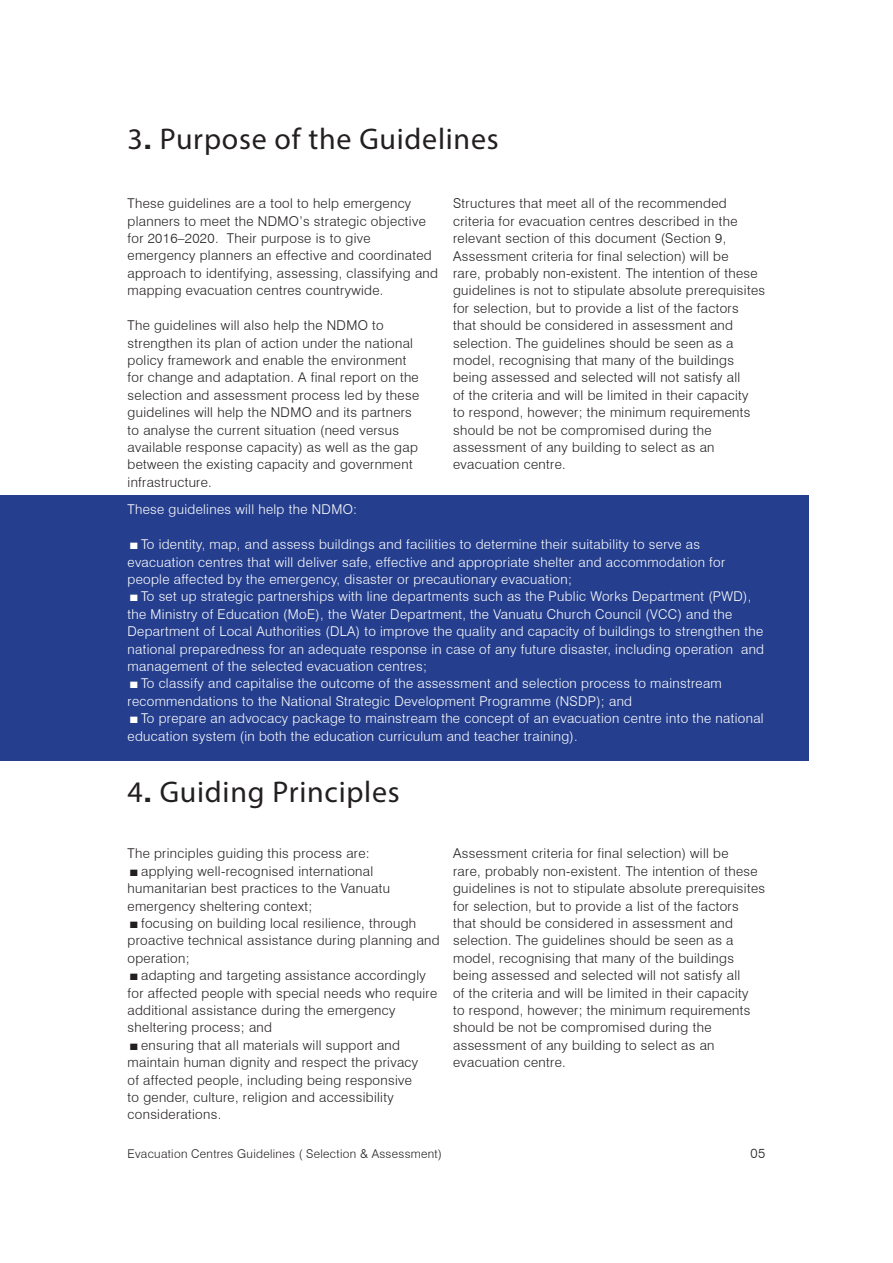
<style>
.page{position:relative;width:893px;height:1263px;background:#fff}
.page>*{position:absolute;margin:0;border:0;box-sizing:border-box;transform-origin:0 0}
.t1{font:30px "Myriad Pro";letter-spacing:.025em;color:#231f20}
.t2{font:300 13.5px/17.4px "Swiss 721 BT";letter-spacing:.025em;color:#231f20}
.t3{font:300 13.5px/17.4px "Swiss 721 BT";letter-spacing:.025em;color:#fff}
.t4{font:300 12px "Swiss 721 BT";letter-spacing:.025em;color:#231f20}
.s1{font-family:"Swiss 721 BT";font-weight:900;font-stretch:expanded;font-size:18px}
.s2{font-weight:900;font-stretch:expanded;font-size:27px}
</style>
<div class="page">
<div style="left:0;top:495px;width:808px;height:266px;background:#253f8e"></div>
<h1 class="t1" style="left:127px;top:120px;width:373px">3<span class="s1">.</span> Purpose of the Guidelines</h1>
<p class="t2" style="left:128px;top:195px;width:312px">These guidelines are a tool to help emergency planners to meet the NDMO’s strategic objective for 2016–2020. Their purpose is to give emergency planners an effective and coordinated approach to identifying, assessing, classifying and mapping evacuation centres countrywide.</p>
<p class="t2" style="left:128px;top:316px;width:293px">The guidelines will also help the NDMO to strengthen its plan of action under the national policy framework and enable the environment for change and adaptation. A final report on the selection and assessment process led by these guidelines will help the NDMO and its partners to analyse the current situation (need versus available response capacity) as well as the gap between the existing capacity and government infrastructure.</p>
<p class="t2" style="left:453px;top:195px;width:314px">Structures that meet all of the recommended criteria for evacuation centres described in the relevant section of this document (Section 9, Assessment criteria for final selection) will be<br>rare, probably non-existent. The intention of these guidelines is not to stipulate absolute prerequisites for selection, but to provide a list of the factors<br>that should be considered in assessment and selection. The guidelines should be seen as a model, recognising that many of the buildings being assessed and selected will not satisfy all<br>of the criteria and will be limited in their capacity<br>to respond, however; the minimum requirements should be not be compromised during the assessment of any building to select as an evacuation centre.</p>
<p class="t3" style="left:128px;top:501px;width:231px">These guidelines will help the NDMO:</p>
<p class="t3" style="left:128px;top:535px;width:638px"><span class="s2">.</span>To identity, map, and assess buildings and facilities to determine their suitability to serve as evacuation centres that will deliver safe, effective and appropriate shelter and accommodation for people affected by the emergency, disaster or precautionary evacuation;<br><span class="s2">.</span>To set up strategic partnerships with line departments such as the Public Works Department (PWD), the Ministry of Education (MoE), the Water Department, the Vanuatu Church Council (VCC) and the Department of Local Authorities (DLA) to improve the quality and capacity of buildings to strengthen the national preparedness for an adequate response in case of any future disaster, including operation and management of the selected evacuation centres;<br><span class="s2">.</span>To classify and capitalise the outcome of the assessment and selection process to mainstream recommendations to the National Strategic Development Programme (NSDP); and<br><span class="s2">.</span>To prepare an advocacy package to mainstream the concept of an evacuation centre into the national education system (in both the education curriculum and teacher training).</p>
<h1 class="t1" style="left:127px;top:773px;width:274px">4<span class="s1">.</span> Guiding Principles</h1>
<p class="t2" style="left:128px;top:845px;width:314px">The principles guiding this process are:<br><span class="s2">.</span>applying well-recognised international humanitarian best practices to the Vanuatu emergency sheltering context;<br><span class="s2">.</span>focusing on building local resilience, through proactive technical assistance during planning and operation;<br><span class="s2">.</span>adapting and targeting assistance accordingly for affected people with special needs who require additional assistance during the emergency sheltering process; and<br><span class="s2">.</span>ensuring that all materials will support and maintain human dignity and respect the privacy<br>of affected people, including being responsive<br>to gender, culture, religion and accessibility considerations.</p>
<p class="t2" style="left:453px;top:845px;width:314px">Assessment criteria for final selection) will be<br>rare, probably non-existent. The intention of these guidelines is not to stipulate absolute prerequisites for selection, but to provide a list of the factors<br>that should be considered in assessment and selection. The guidelines should be seen as a model, recognising that many of the buildings being assessed and selected will not satisfy all<br>of the criteria and will be limited in their capacity<br>to respond, however; the minimum requirements should be not be compromised during the assessment of any building to select as an evacuation centre.</p>
<p class="t4" style="left:128px;top:1146px;width:316px">Evacuation Centres Guidelines ( Selection &amp; Assessment)</p>
<p class="t2" style="left:751px;top:1144px;width:16px">05</p>
</div>
